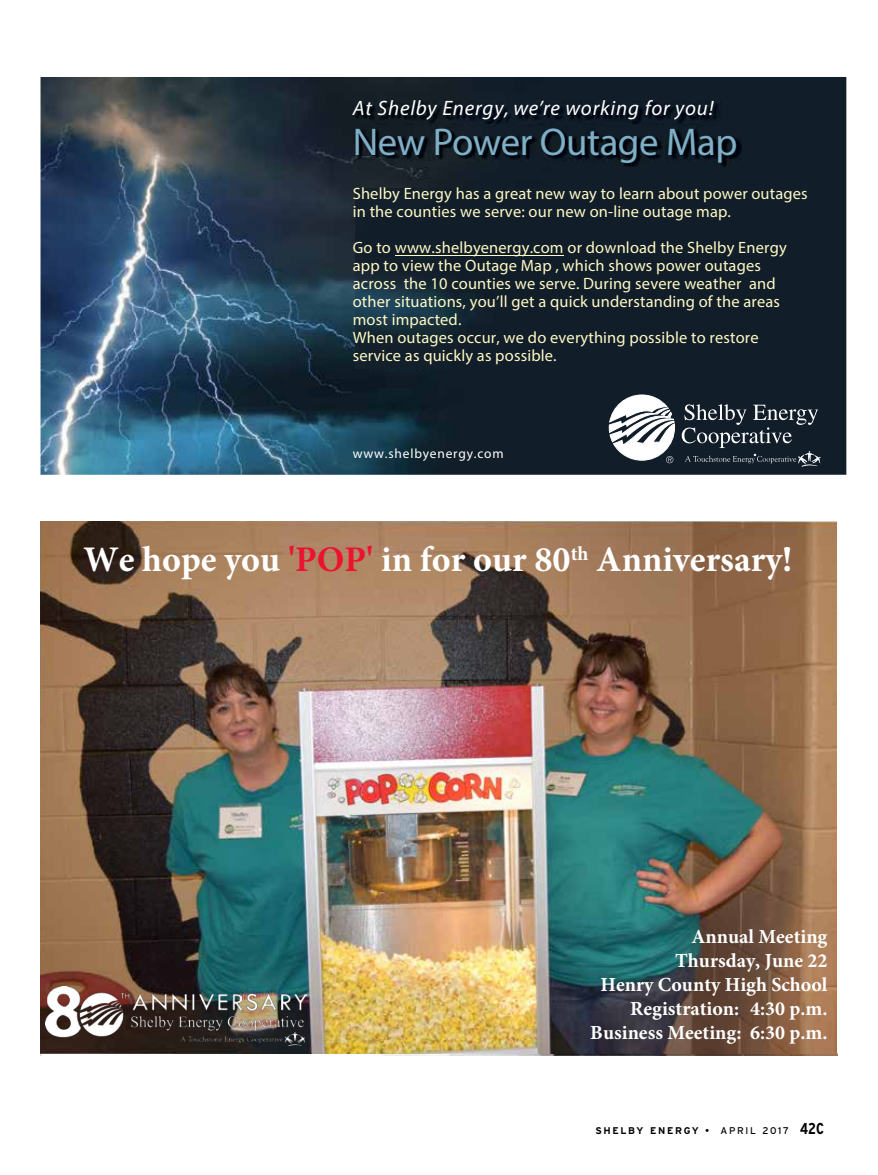
<style>
.page{position:relative;width:878px;height:1175px;background:#fff}
.page>*{position:absolute;margin:0;border:0;box-sizing:border-box;transform-origin:0 0}
.t1{font:38.85px "Myriad Pro";letter-spacing:-.01em;color:#7eafc6}
.t2{font:700 36px "Minion Pro";color:#fff}
.t3{font:italic 20.85px "Myriad Pro";letter-spacing:.04em;color:#fff}
.t4{font:700 19.95px/24px "Minion Pro";color:#fff;text-align:right}
.t5{font:16.35px/17.9px "Myriad Pro";letter-spacing:.01em;color:#fef9c4}
.t6{font:13.35px "Myriad Pro";letter-spacing:.06em;color:#fff}
.t7{font:700 9.75px "Interstate";letter-spacing:.17em;color:#000}
.s1{color:#ec132f}
.s2{font-weight:400}
.s3{font-stretch:condensed;font-size:15.75px}
</style>
<div class="page">
<img style="left:40px;top:77px;width:806px;height:398px">
<img style="left:354px;top:102px;width:387px;height:65px">
<img style="left:355px;top:188px;width:456px;height:180px">
<svg style="left:608px;top:394px;width:67px;height:69px"></svg>
<svg style="left:681px;top:404px;width:139px;height:63px;background:#323c47"></svg>
<hr style="left:395px;top:255px;width:168px;height:1px;background:#fef9c4">
<img style="left:40px;top:521px;width:796px;height:532px">
<img style="left:45px;top:986px;width:261px;height:59px">
<p class="t3" style="left:353px;top:95px;width:362px">At Shelby Energy, we’re working for you!</p>
<h1 class="t1" style="left:353px;top:118px;width:386px">New Power Outage Map</h1>
<p class="t5" style="left:353px;top:185px;width:456px">Shelby Energy has a great new way to learn about power outages in the counties we serve: our new on-line outage map.</p>
<p class="t5" style="left:353px;top:238px;width:435px">Go to www.shelbyenergy.com or download the Shelby Energy app to view the Outage Map , which shows power outages across the 10 counties we serve. During severe weather and other situations, you’ll get a quick understanding of the areas most impacted.<br>When outages occur, we do everything possible to restore service as quickly as possible.</p>
<p class="t6" style="left:353px;top:445px;width:152px">www.shelbyenergy.com</p>
<h2 class="t2" style="left:83px;top:534px;width:710px">We hope you <span class="s1">'POP'</span> in for our 80<sup>th</sup> Anniversary!</h2>
<p class="t4" style="left:590px;top:924px;width:239px">Annual Meeting<br>Thursday, June 22<br>Henry County High School<br>Registration: 4:30 p.m.<br>Business Meeting: 6:30 p.m.</p>
<p class="t7" style="left:595px;top:1125px;width:230px">SHELBY ENERGY <span class="s2">• APRIL 2017</span> <span class="s3">42C</span></p>
</div>
